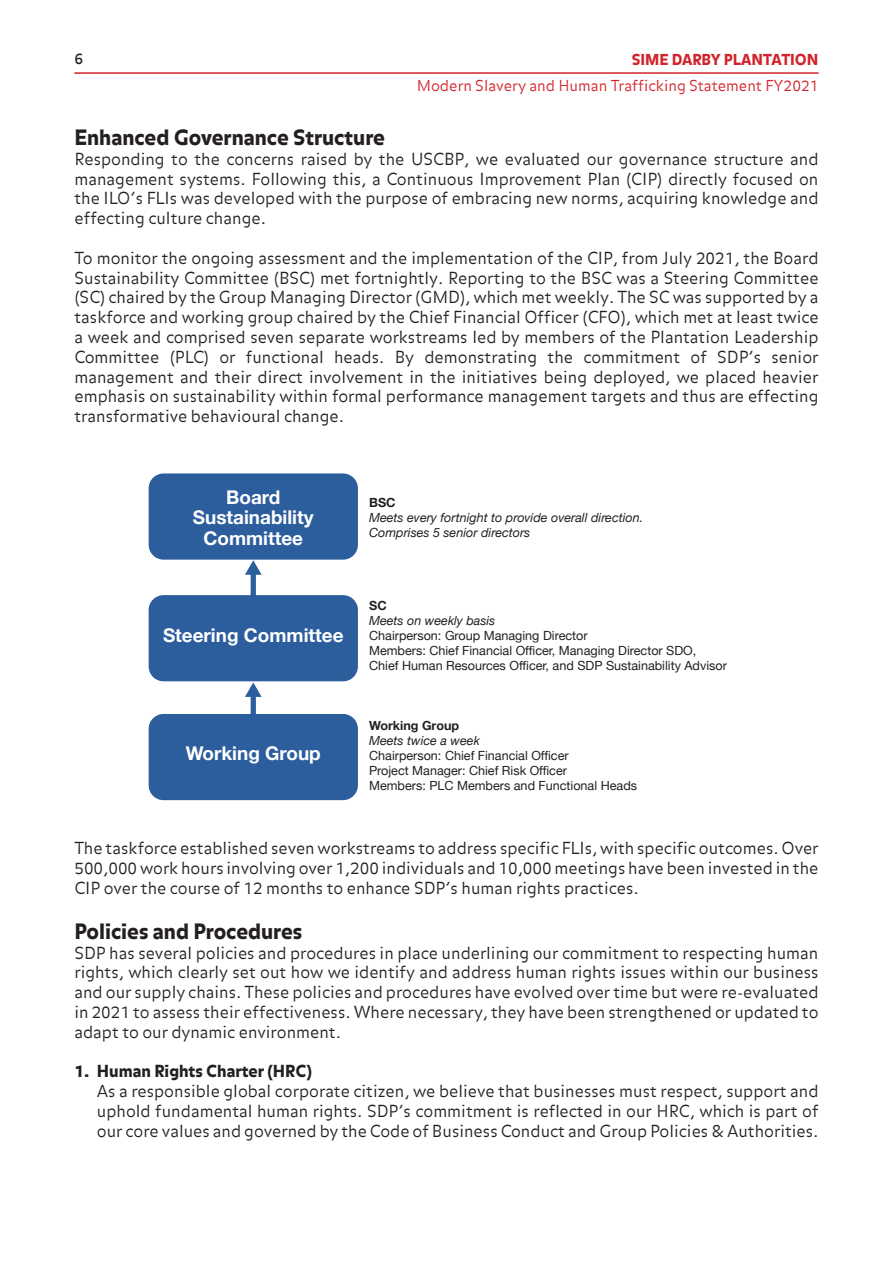
<style>
.page{position:relative;width:893px;height:1263px;background:#fff}
.page>*{position:absolute;margin:0;border:0;box-sizing:border-box;transform-origin:0 0}
.t1{font:900 21px "Balance";color:#231f20}
.t2{font:700 18.9px/20.5px "Helvetica Neue";color:#fff;text-align:center}
.t3{font:300 16.5px/19.8px "Balance";color:#231f20;text-align:justify}
.t4{font:900 16.5px "Balance";color:#231f20}
.t5{font:300 15px "Balance";color:#d1232a}
.t6{font:900 15px "Balance";color:#d1232a}
.t7{font:15px "Balance";color:#231f20}
.t8{font:12.6px/15.1px "Helvetica Neue";color:#231f20}
.t9{font:italic 12.6px/15.1px "Helvetica Neue";color:#231f20}
.t10{font:700 12.6px "Helvetica Neue";color:#231f20}
</style>
<div class="page">
<hr style="left:74px;top:72px;width:745px;height:2px;background:#d1232a">
<div style="left:149px;top:473px;width:209px;height:87px;background:#2c5e9d;border-radius:15px"></div>
<div style="left:149px;top:595px;width:209px;height:86px;background:#2c5e9d;border-radius:15px"></div>
<div style="left:149px;top:714px;width:209px;height:86px;background:#2c5e9d;border-radius:15px"></div>
<div style="left:251px;top:570px;width:5px;height:30px;background:#2c5e9d"></div>
<svg style="left:245px;top:560px;width:17px;height:15px"></svg>
<div style="left:251px;top:692px;width:5px;height:30px;background:#2c5e9d"></div>
<svg style="left:245px;top:682px;width:17px;height:15px"></svg>
<p class="t7" style="left:74px;top:50px;width:10px">6</p>
<p class="t6" style="left:632px;top:51px;width:188px">SIME DARBY PLANTATION</p>
<p class="t5" style="left:417px;top:77px;width:403px">Modern Slavery and Human Trafficking Statement FY2021</p>
<p class="t1" style="left:74px;top:125px;width:312px">Enhanced Governance Structure</p>
<p class="t3" style="left:74px;top:150px;width:746px">Responding to the concerns raised by the USCBP, we evaluated our governance structure and management systems. Following this, a Continuous Improvement Plan (CIP) directly focused on the ILO’s FLIs was developed with the purpose of embracing new norms, acquiring knowledge and effecting culture change.</p>
<p class="t3" style="left:74px;top:249px;width:746px">To monitor the ongoing assessment and the implementation of the CIP, from July 2021, the Board Sustainability Committee (BSC) met fortnightly. Reporting to the BSC was a Steering Committee (SC) chaired by the Group Managing Director (GMD), which met weekly. The SC was supported by a taskforce and working group chaired by the Chief Financial Officer (CFO), which met at least twice a week and comprised seven separate workstreams led by members of the Plantation Leadership Committee (PLC) or functional heads. By demonstrating the commitment of SDP’s senior management and their direct involvement in the initiatives being deployed, we placed heavier emphasis on sustainability within formal performance management targets and thus are effecting transformative behavioural change.</p>
<p class="t2" style="left:193px;top:486px;width:122px">Board<br>Sustainability<br>Committee</p>
<p class="t2" style="left:163px;top:624px;width:182px">Steering Committee</p>
<p class="t2" style="left:186px;top:743px;width:137px">Working Group</p>
<p class="t10" style="left:369px;top:495px;width:28px">BSC</p>
<p class="t9" style="left:369px;top:511px;width:276px">Meets every fortnight to provide overall direction.<br>Comprises 5 senior directors</p>
<p class="t10" style="left:369px;top:598px;width:19px">SC</p>
<p class="t9" style="left:369px;top:614px;width:128px">Meets on weekly basis</p>
<p class="t8" style="left:369px;top:629px;width:359px">Chairperson: Group Managing Director<br>Members: Chief Financial Officer, Managing Director SDO,<br>Chief Human Resources Officer, and SDP Sustainability Advisor</p>
<p class="t10" style="left:369px;top:717px;width:92px">Working Group</p>
<p class="t9" style="left:369px;top:733px;width:112px">Meets twice a week</p>
<p class="t8" style="left:369px;top:748px;width:269px">Chairperson: Chief Financial Officer<br>Project Manager: Chief Risk Officer<br>Members: PLC Members and Functional Heads</p>
<p class="t3" style="left:74px;top:839px;width:746px">The taskforce established seven workstreams to address specific FLIs, with specific outcomes. Over 500,000 work hours involving over 1,200 individuals and 10,000 meetings have been invested in the CIP over the course of 12 months to enhance SDP’s human rights practices.</p>
<p class="t1" style="left:74px;top:919px;width:229px">Policies and Procedures</p>
<p class="t3" style="left:74px;top:944px;width:746px">SDP has several policies and procedures in place underlining our commitment to respecting human rights, which clearly set out how we identify and address human rights issues within our business and our supply chains. These policies and procedures have evolved over time but were re-evaluated in 2021 to assess their effectiveness. Where necessary, they have been strengthened or updated to adapt to our dynamic environment.</p>
<p class="t4" style="left:74px;top:1062px;width:239px">1. Human Rights Charter (HRC)</p>
<p class="t3" style="left:97px;top:1082px;width:723px">As a responsible global corporate citizen, we believe that businesses must respect, support and uphold fundamental human rights. SDP’s commitment is reflected in our HRC, which is part of our core values and governed by the Code of Business Conduct and Group Policies &amp; Authorities.</p>
</div>
